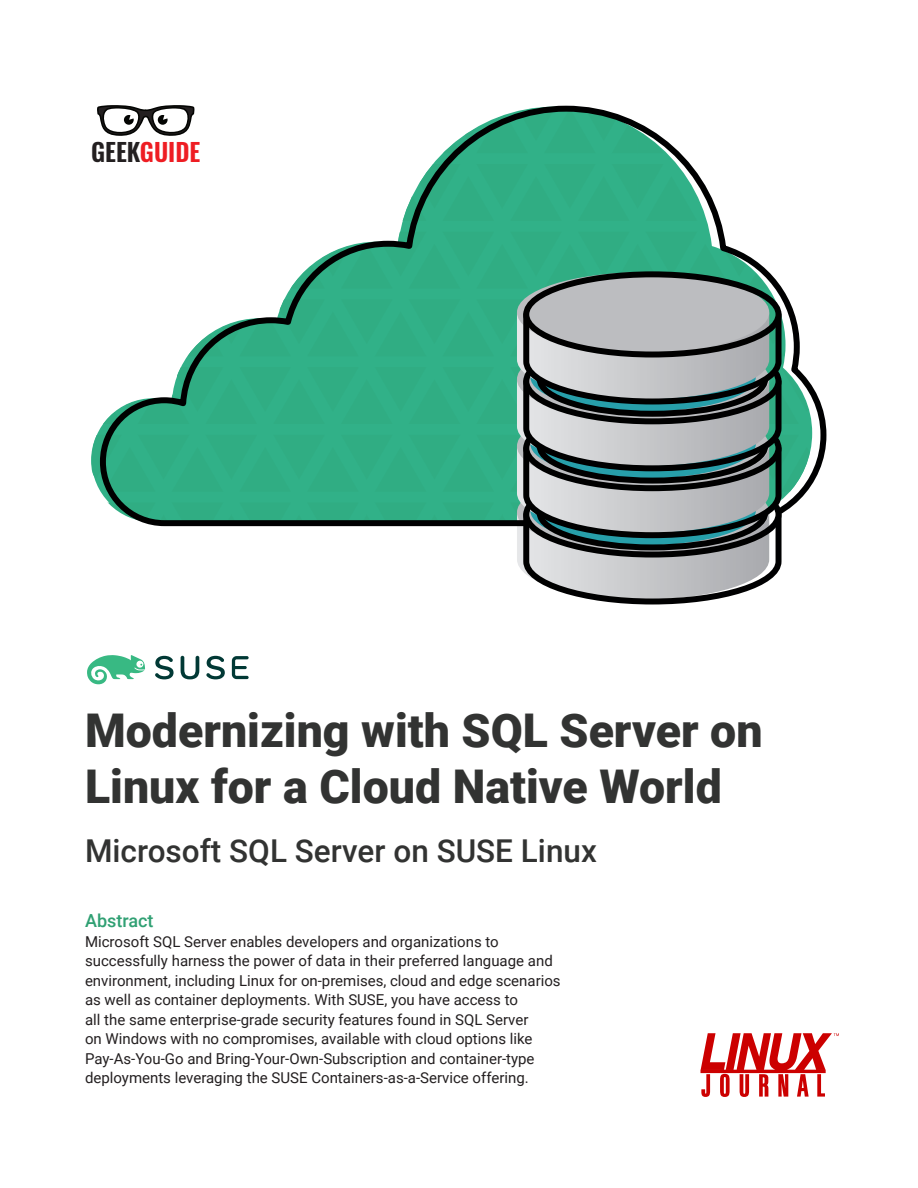
<style>
.page{position:relative;width:918px;height:1188px;background:#fff}
.page>*{position:absolute;margin:0;border:0;box-sizing:border-box;transform-origin:0 0}
.Title_cover{font:900 46.5px/55.8px "Roboto";color:#323332}
.Title_color_ext{font:500 31.5px "Roboto";color:#323332}
.t1{font:600 24.6px "Oswald";color:#ee1d23}
.Content{font:500 18px "Roboto";color:#30a073}
.Content-2{font:15px/19.5px "Roboto";color:#231f20}
.s1{color:#231f20}
</style>
<div class="page">
<svg style="left:155px;top:656px;width:94px;height:23px"></svg>
<svg style="left:87px;top:655px;width:58px;height:30px"></svg>
<svg style="left:700px;top:1033px;width:139px;height:64px"></svg>
<svg style="left:284px;top:153px;width:542px;height:331px"></svg>
<svg style="left:91px;top:299px;width:721px;height:305px"></svg>
<svg style="left:526px;top:274px;width:253px;height:81px;background:#acaeb1"></svg>
<div style="left:523px;top:271px;width:259px;height:86px;border:6px solid #000001;border-radius:50%"></div>
<svg style="left:97px;top:105px;width:583px;height:48px"></svg>
<p class="t1" style="left:91px;top:130px;width:111px"><span class="s1">GEEK</span>GUIDE</p>
<p class="Title_cover" style="left:85px;top:701px;width:679px">Modernizing with SQL Server on<br>Linux for a Cloud Native World</p>
<p class="Title_color_ext" style="left:85px;top:828px;width:513px">Microsoft SQL Server on SUSE Linux</p>
<p class="Content" style="left:85px;top:908px;width:70px">Abstract</p>
<p class="Content-2" style="left:85px;top:931px;width:477px">Microsoft SQL Server enables developers and organizations to successfully harness the power of data in their preferred language and environment, including Linux for on-premises, cloud and edge scenarios as well as container deployments. With SUSE, you have access to<br>all the same enterprise-grade security features found in SQL Server<br>on Windows with no compromises, available with cloud options like Pay-As-You-Go and Bring-Your-Own-Subscription and container-type deployments leveraging the SUSE Containers-as-a-Service offering.</p>
</div>
